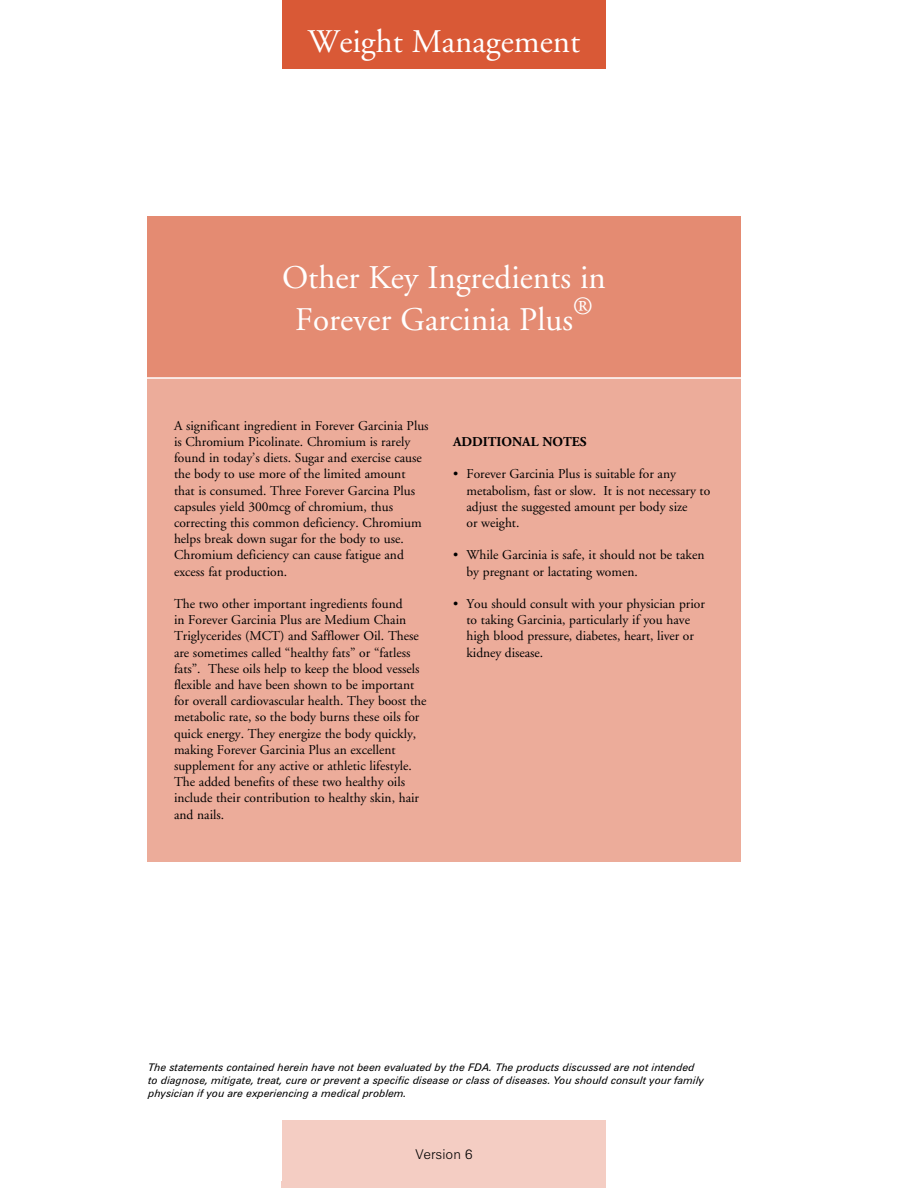
<style>
.page{position:relative;width:918px;height:1188px;background:#fff}
.page>*{position:absolute;margin:0;border:0;box-sizing:border-box;transform-origin:0 0}
.t1{font:33px/42px "Adobe Garamond";color:#fff;text-align:center}
.t2{font:24.75px "Adobe Garamond";color:#fff}
.t3{font:13.5px/16.2px "Adobe Garamond";color:#000}
.t4{font:700 13.5px "Adobe Garamond";color:#000}
.t5{font:300 13.5px "Zurich BT";color:#000}
.t6{font:italic 10.5px/12.6px "Zurich BT";color:#000}
</style>
<div class="page">
<div style="left:282px;top:0;width:324px;height:68px;background:#d95936"></div>
<div style="left:282px;top:1120px;width:324px;height:68px;background:#f4cdc3"></div>
<div style="left:147px;top:216px;width:594px;height:162px;background:#e48b72"></div>
<div style="left:147px;top:378px;width:594px;height:483px;background:#ecac9a"></div>
<hr style="left:147px;top:377px;width:594px;height:2px;background:#fff">
<h1 class="t1" style="left:308px;top:21px;width:274px">Weight Management</h1>
<h1 class="t1" style="left:282px;top:257px;width:325px">Other Key Ingredients in<br>Forever Garcinia Plus</h1>
<h2 class="t2" style="left:573px;top:292px;width:21px">®</h2>
<p class="t3" style="left:174px;top:418px;width:256px">A significant ingredient in Forever Garcinia Plus is Chromium Picolinate. Chromium is rarely found in today’s diets. Sugar and exercise cause the body to use more of the limited amount that is consumed. Three Forever Garcina Plus capsules yield 300mcg of chromium, thus correcting this common deficiency. Chromium helps break down sugar for the body to use.<br>Chromium deficiency can cause fatigue and excess fat production.</p>
<p class="t3" style="left:174px;top:596px;width:254px">The two other important ingredients found<br>in Forever Garcinia Plus are Medium Chain Triglycerides (MCT) and Safflower Oil. These are sometimes called “healthy fats” or “fatless fats”. These oils help to keep the blood vessels flexible and have been shown to be important for overall cardiovascular health. They boost the metabolic rate, so the body burns these oils for quick energy. They energize the body quickly, making Forever Garcinia Plus an excellent supplement for any active or athletic lifestyle.<br>The added benefits of these two healthy oils include their contribution to healthy skin, hair and nails.</p>
<p class="t4" style="left:453px;top:434px;width:135px">ADDITIONAL NOTES</p>
<p class="t3" style="left:467px;top:466px;width:245px;text-indent:-13px">• Forever Garcinia Plus is suitable for any metabolism, fast or slow. It is not necessary to adjust the suggested amount per body size<br>or weight.</p>
<p class="t3" style="left:467px;top:547px;width:239px;text-indent:-14px">• While Garcinia is safe, it should not be taken by pregnant or lactating women.</p>
<p class="t3" style="left:467px;top:596px;width:240px;text-indent:-14px">• You should consult with your physician prior to taking Garcinia, particularly if you have high blood pressure, diabetes, heart, liver or kidney disease.</p>
<p class="t6" style="left:148px;top:1061px;width:557px">The statements contained herein have not been evaluated by the FDA. The products discussed are not intended to diagnose, mitigate, treat, cure or prevent a specific disease or class of diseases. You should consult your family physician if you are experiencing a medical problem.</p>
<p class="t5" style="left:415px;top:1146px;width:59px">Version 6</p>
</div>
